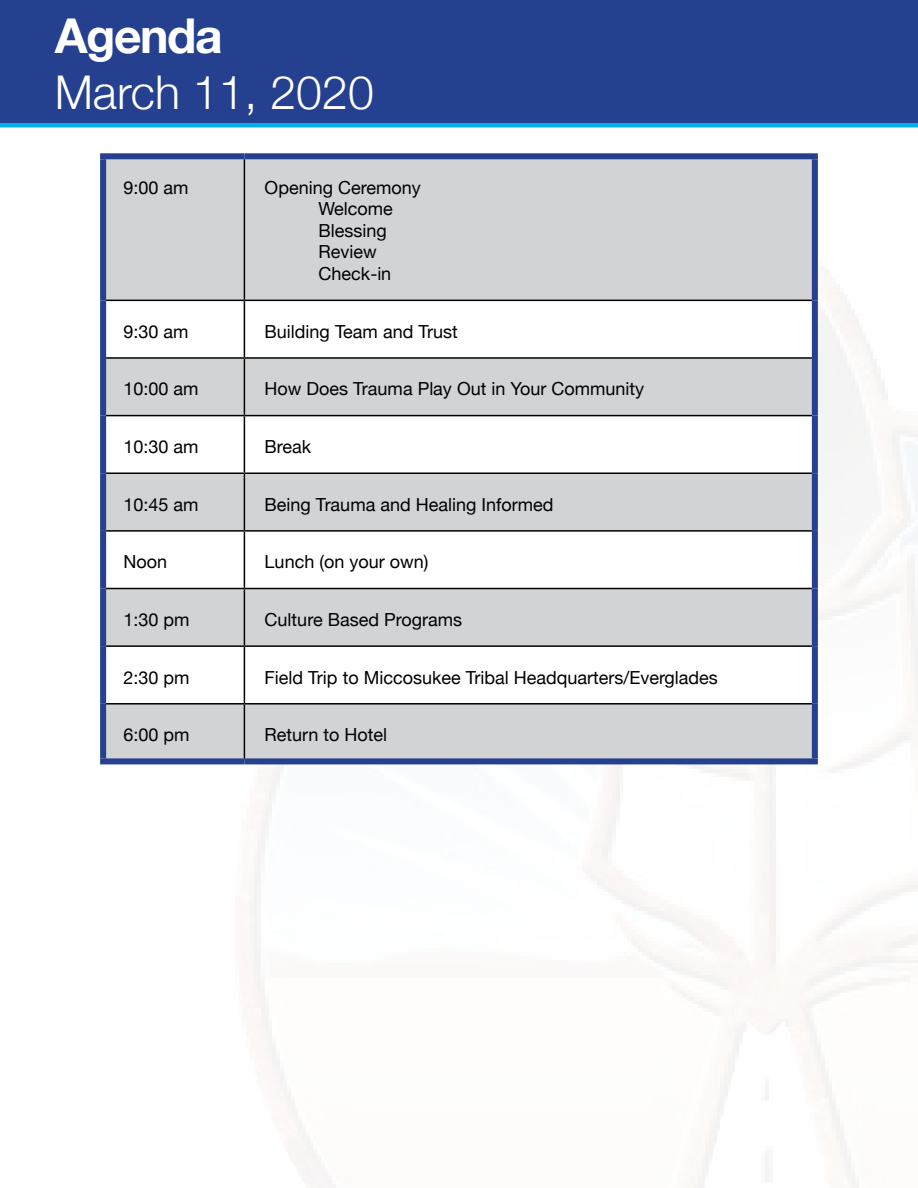
<style>
.page{position:relative;width:918px;height:1188px;background:#fff}
.page>*{position:absolute;margin:0;border:0;box-sizing:border-box;transform-origin:0 0}
.t1{font:700 48px "Helvetica Neue";letter-spacing:-.03em;color:#fff}
.t2{font:300 46.5px "Helvetica Neue";color:#fff}
.t3{font:18px/21.6px "Helvetica Neue";color:#000}
</style>
<div class="page">
<div style="left:106px;top:159px;width:706px;height:599px;background:#d1d3d4"></div>
<svg style="left:106px;top:301px;width:706px;height:402px"></svg>
<div style="left:100px;top:153px;width:144px;height:6px;background:#25408f"></div>
<div style="left:100px;top:159px;width:6px;height:141px;background:#25408f"></div>
<div style="left:244px;top:153px;width:574px;height:6px;background:#25408f"></div>
<div style="left:812px;top:159px;width:6px;height:141px;background:#25408f"></div>
<div style="left:100px;top:300px;width:6px;height:58px;background:#25408f"></div>
<div style="left:812px;top:300px;width:6px;height:58px;background:#25408f"></div>
<div style="left:100px;top:358px;width:6px;height:58px;background:#25408f"></div>
<div style="left:812px;top:358px;width:6px;height:58px;background:#25408f"></div>
<div style="left:100px;top:416px;width:6px;height:57px;background:#25408f"></div>
<div style="left:812px;top:416px;width:6px;height:57px;background:#25408f"></div>
<div style="left:100px;top:473px;width:6px;height:58px;background:#25408f"></div>
<div style="left:812px;top:473px;width:6px;height:58px;background:#25408f"></div>
<div style="left:100px;top:531px;width:6px;height:58px;background:#25408f"></div>
<div style="left:812px;top:531px;width:6px;height:58px;background:#25408f"></div>
<div style="left:100px;top:589px;width:6px;height:57px;background:#25408f"></div>
<div style="left:812px;top:589px;width:6px;height:57px;background:#25408f"></div>
<div style="left:100px;top:646px;width:6px;height:58px;background:#25408f"></div>
<div style="left:812px;top:646px;width:6px;height:58px;background:#25408f"></div>
<div style="left:100px;top:704px;width:6px;height:54px;background:#25408f"></div>
<div style="left:812px;top:704px;width:6px;height:54px;background:#25408f"></div>
<div style="left:100px;top:758px;width:144px;height:6px;background:#25408f"></div>
<div style="left:244px;top:758px;width:574px;height:6px;background:#25408f"></div>
<hr style="left:244px;top:159px;width:1px;height:141px;background:#000">
<hr style="left:106px;top:300px;width:138px;height:1px;background:#000">
<hr style="left:244px;top:300px;width:568px;height:1px;background:#000">
<hr style="left:244px;top:301px;width:1px;height:56px;background:#000">
<hr style="left:106px;top:357px;width:138px;height:2px;background:#000">
<hr style="left:244px;top:357px;width:568px;height:2px;background:#000">
<hr style="left:244px;top:359px;width:1px;height:56px;background:#000">
<hr style="left:106px;top:415px;width:138px;height:1px;background:#000">
<hr style="left:244px;top:415px;width:568px;height:1px;background:#000">
<hr style="left:244px;top:416px;width:1px;height:56px;background:#000">
<hr style="left:106px;top:472px;width:138px;height:2px;background:#000">
<hr style="left:244px;top:472px;width:568px;height:2px;background:#000">
<hr style="left:244px;top:474px;width:1px;height:56px;background:#000">
<hr style="left:106px;top:530px;width:138px;height:2px;background:#000">
<hr style="left:244px;top:530px;width:568px;height:2px;background:#000">
<hr style="left:244px;top:532px;width:1px;height:56px;background:#000">
<hr style="left:106px;top:588px;width:138px;height:1px;background:#000">
<hr style="left:244px;top:588px;width:568px;height:1px;background:#000">
<hr style="left:244px;top:589px;width:1px;height:56px;background:#000">
<hr style="left:106px;top:645px;width:138px;height:2px;background:#000">
<hr style="left:244px;top:645px;width:568px;height:2px;background:#000">
<hr style="left:244px;top:647px;width:1px;height:56px;background:#000">
<hr style="left:106px;top:703px;width:138px;height:2px;background:#000">
<hr style="left:244px;top:703px;width:568px;height:2px;background:#000">
<hr style="left:244px;top:705px;width:1px;height:53px;background:#000">
<div style="left:0;top:0;width:918px;height:127px;background:#25408f"></div>
<h1 class="t1" style="left:55px;top:-2px;width:169px">Agenda</h1>
<h2 class="t2" style="left:55px;top:55px;width:321px">March 11, 2020</h2>
<p class="t3" style="left:123px;top:178px;width:67px">9:00 am</p>
<p class="t3" style="left:319px;top:178px;width:104px;text-indent:-54px">Opening Ceremony<br>Welcome<br>Blessing<br>Review<br>Check-in</p>
<p class="t3" style="left:123px;top:322px;width:67px">9:30 am</p>
<p class="t3" style="left:265px;top:322px;width:195px">Building Team and Trust</p>
<p class="t3" style="left:123px;top:379px;width:77px">10:00 am</p>
<p class="t3" style="left:265px;top:379px;width:381px">How Does Trauma Play Out in Your Community</p>
<p class="t3" style="left:123px;top:437px;width:77px">10:30 am</p>
<p class="t3" style="left:265px;top:437px;width:48px">Break</p>
<p class="t3" style="left:123px;top:494px;width:77px">10:45 am</p>
<p class="t3" style="left:265px;top:494px;width:290px">Being Trauma and Healing Informed</p>
<p class="t3" style="left:123px;top:552px;width:45px">Noon</p>
<p class="t3" style="left:265px;top:552px;width:165px">Lunch (on your own)</p>
<p class="t3" style="left:123px;top:610px;width:68px">1:30 pm</p>
<p class="t3" style="left:265px;top:610px;width:199px">Culture Based Programs</p>
<p class="t3" style="left:123px;top:667px;width:68px">2:30 pm</p>
<p class="t3" style="left:265px;top:667px;width:455px">Field Trip to Miccosukee Tribal Headquarters/Everglades</p>
<p class="t3" style="left:123px;top:725px;width:68px">6:00 pm</p>
<p class="t3" style="left:265px;top:725px;width:124px">Return to Hotel</p>
</div>
